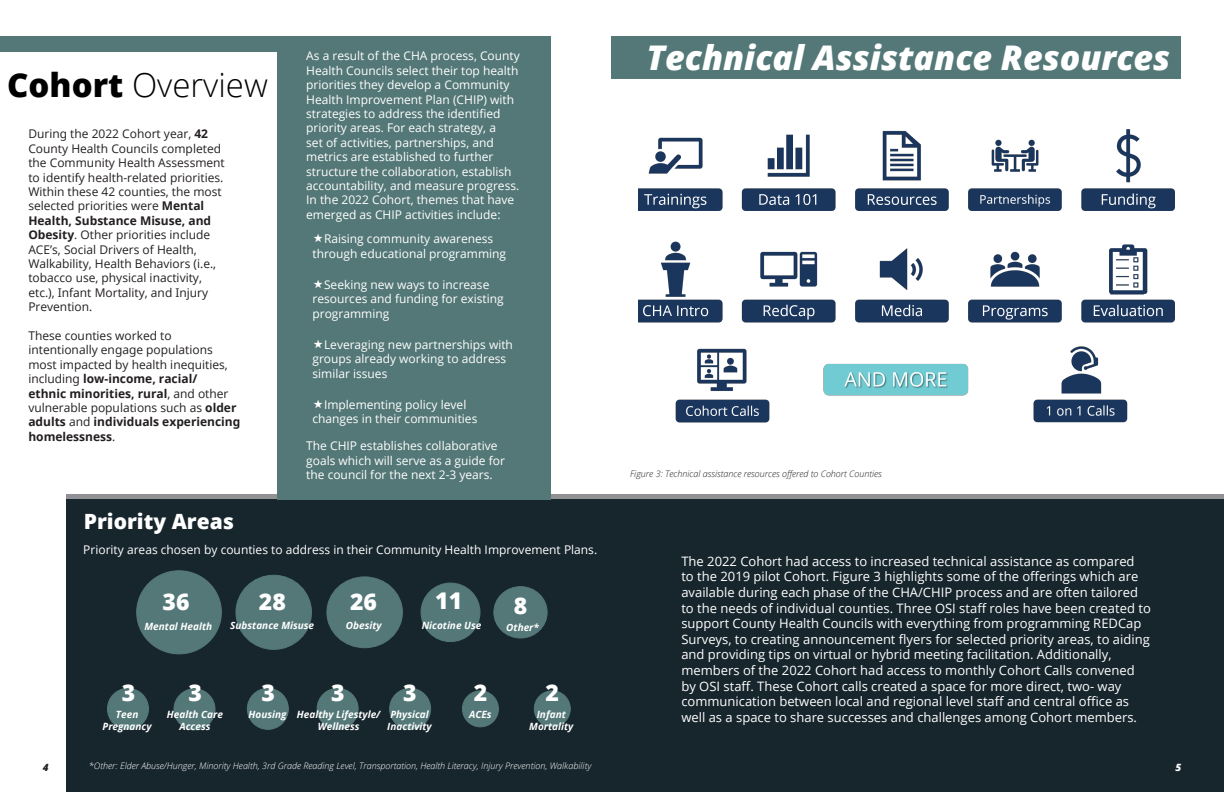
<style>
.page{position:relative;width:1224px;height:792px;background:#fff}
.page>*{position:absolute;margin:0;border:0;box-sizing:border-box;transform-origin:0 0}
.t1{font:italic 800 34px "Open Sans";color:#fff}
.t2{font:300 33px "Open Sans";color:#000}
.t3{font:800 23px "Open Sans";color:#fff}
.t4{font:800 21px "Open Sans";color:#fff}
.t5{font:13px/15.6px "Open Sans";color:#fff}
.t6{font:12px/14.4px "Open Sans";color:#fff}
.t7{font:12px/14.4px "Open Sans";color:#231f20}
.t8{font:italic 700 10px "Open Sans";color:#fff}
.t9{font:italic 800 10px "Open Sans";color:#231f20}
.t10{font:italic 800 10px "Open Sans";color:#fff}
.t11{font:italic 300 9px "Open Sans";color:#fff}
.t12{font:italic 300 9px "Open Sans";color:#231f20}
.s1{font-weight:800}
.s2{font-weight:700}
</style>
<div class="page">
<div style="left:612px;top:36px;width:569px;height:43px;background:#547777"></div>
<div style="left:66px;top:497px;width:1158px;height:295px;background:#17252d"></div>
<div style="left:169px;top:494px;width:1055px;height:5px;background:#919295"></div>
<div style="left:66px;top:494px;width:103px;height:5px;background:#919295"></div>
<div style="left:277px;top:36px;width:273px;height:463px;background:#547777"></div>
<div style="left:0;top:36px;width:290px;height:15px;background:#547777"></div>
<img style="left:638px;top:129px;width:536px;height:294px">
<div style="left:137px;top:571px;width:84px;height:83px;background:#547777;border-radius:50%"></div>
<div style="left:421px;top:583px;width:59px;height:59px;background:#547777;border-radius:50%"></div>
<div style="left:421px;top:583px;width:59px;height:59px;border:1px solid #547777;border-radius:50%"></div>
<div style="left:236px;top:575px;width:75px;height:74px;background:#547777;border-radius:50%"></div>
<div style="left:235px;top:575px;width:77px;height:75px;border:1px solid #547777;border-radius:50%"></div>
<div style="left:327px;top:577px;width:75px;height:71px;background:#547777;border-radius:50%"></div>
<div style="left:326px;top:576px;width:77px;height:72px;border:1px solid #547777;border-radius:50%"></div>
<div style="left:494px;top:587px;width:53px;height:51px;background:#547777;border-radius:50%"></div>
<div style="left:493px;top:586px;width:55px;height:52px;border:1px solid #547777;border-radius:50%"></div>
<div style="left:174px;top:689px;width:41px;height:41px;background:#547777;border-radius:50%"></div>
<div style="left:174px;top:688px;width:42px;height:42px;border:1px solid #547777;border-radius:50%"></div>
<div style="left:317px;top:688px;width:41px;height:41px;background:#547777;border-radius:50%"></div>
<div style="left:317px;top:688px;width:42px;height:42px;border:1px solid #547777;border-radius:50%"></div>
<div style="left:247px;top:688px;width:41px;height:41px;background:#547777;border-radius:50%"></div>
<div style="left:247px;top:688px;width:42px;height:42px;border:1px solid #547777;border-radius:50%"></div>
<div style="left:390px;top:688px;width:41px;height:41px;background:#547777;border-radius:50%"></div>
<div style="left:389px;top:688px;width:42px;height:42px;border:1px solid #547777;border-radius:50%"></div>
<div style="left:107px;top:688px;width:41px;height:41px;background:#547777;border-radius:50%"></div>
<div style="left:107px;top:688px;width:42px;height:42px;border:1px solid #547777;border-radius:50%"></div>
<div style="left:462px;top:691px;width:36px;height:36px;background:#547777;border-radius:50%"></div>
<div style="left:462px;top:690px;width:37px;height:37px;border:1px solid #547777;border-radius:50%"></div>
<div style="left:534px;top:691px;width:36px;height:36px;background:#547777;border-radius:50%"></div>
<div style="left:534px;top:690px;width:37px;height:37px;border:1px solid #547777;border-radius:50%"></div>
<p class="t2" style="left:7px;top:63px;width:262px"><span class="s1">Cohort</span> Overview</p>
<p class="t7" style="left:28px;top:126px;width:198px">During the 2022 Cohort year, <span class="s2">42<br></span>County Health Councils completed the Community Health Assessment to identify health-related priorities.<br>Within these 42 counties, the most selected priorities were <span class="s2">Mental Health, Substance Misuse, and Obesity</span>. Other priorities include ACE’s, Social Drivers of Health, Walkability, Health Behaviors (i.e., tobacco use, physical inactivity, etc.), Infant Mortality, and Injury Prevention.</p>
<p class="t7" style="left:28px;top:328px;width:214px">These counties worked to intentionally engage populations most impacted by health inequities, including <span class="s2">low-income, racial/<br>ethnic minorities, rural</span>, and other vulnerable populations such as <span class="s2">older adults</span> and <span class="s2">individuals experiencing homelessness</span>.</p>
<p class="t4" style="left:84px;top:506px;width:152px">Priority Areas</p>
<p class="t6" style="left:306px;top:49px;width:215px">As a result of the CHA process, County Health Councils select their top health priorities they develop a Community Health Improvement Plan (CHIP) with strategies to address the identified priority areas. For each strategy, a<br>set of activities, partnerships, and metrics are established to further structure the collaboration, establish accountability, and measure progress.<br>In the 2022 Cohort, themes that have emerged as CHIP activities include:</p>
<p class="t6" style="left:312px;top:231px;width:195px;text-align:center">Raising community awareness through educational programming</p>
<p class="t6" style="left:312px;top:277px;width:193px;text-indent:12px">Seeking new ways to increase resources and funding for existing programming</p>
<p class="t6" style="left:312px;top:337px;width:202px;text-indent:12px">Leveraging new partnerships with groups already working to address similar issues</p>
<p class="t6" style="left:312px;top:397px;width:166px;text-align:center">Implementing policy level changes in their communities</p>
<p class="t6" style="left:306px;top:439px;width:200px">The CHIP establishes collaborative goals which will serve as a guide for the council for the next 2-3 years.</p>
<p class="t6" style="left:83px;top:542px;width:515px">Priority areas chosen by counties to address in their Community Health Improvement Plans.</p>
<p class="t9" style="left:43px;top:760px;width:7px">4</p>
<p class="t3" style="left:163px;top:584px;width:28px">36</p>
<p class="t8" style="left:145px;top:619px;width:69px">Mental Health</p>
<p class="t3" style="left:259px;top:584px;width:28px">28</p>
<p class="t3" style="left:435px;top:584px;width:28px">11</p>
<p class="t8" style="left:230px;top:619px;width:85px">Substance Misuse</p>
<p class="t3" style="left:350px;top:584px;width:28px">26</p>
<p class="t8" style="left:346px;top:619px;width:37px">Obesity</p>
<p class="t8" style="left:422px;top:619px;width:61px">Nicotine Use</p>
<p class="t3" style="left:514px;top:588px;width:15px">8</p>
<p class="t8" style="left:506px;top:620px;width:34px">Other*</p>
<p class="t3" style="left:122px;top:675px;width:15px">3</p>
<p class="t8" style="left:116px;top:707px;width:24px">Teen</p>
<p class="t8" style="left:103px;top:719px;width:51px">Pregnancy</p>
<p class="t3" style="left:188px;top:675px;width:15px">3</p>
<p class="t8" style="left:167px;top:707px;width:58px">Health Care</p>
<p class="t8" style="left:180px;top:719px;width:32px">Access</p>
<p class="t3" style="left:262px;top:675px;width:15px">3</p>
<p class="t8" style="left:249px;top:707px;width:40px">Housing</p>
<p class="t3" style="left:331px;top:675px;width:15px">3</p>
<p class="t8" style="left:297px;top:707px;width:85px">Healthy Lifestyle/</p>
<p class="t8" style="left:318px;top:719px;width:43px">Wellness</p>
<p class="t3" style="left:403px;top:675px;width:15px">3</p>
<p class="t8" style="left:390px;top:707px;width:40px">Physical</p>
<p class="t8" style="left:387px;top:719px;width:46px">Inactivity</p>
<p class="t3" style="left:474px;top:675px;width:15px">2</p>
<p class="t8" style="left:469px;top:707px;width:24px">ACEs</p>
<p class="t3" style="left:545px;top:675px;width:15px">2</p>
<p class="t8" style="left:537px;top:707px;width:31px">Infant</p>
<p class="t8" style="left:529px;top:719px;width:46px">Mortality</p>
<p class="t11" style="left:89px;top:760px;width:504px">*Other: Elder Abuse/Hunger, Minority Health, 3rd Grade Reading Level, Transportation, Health Literacy, Injury Prevention, Walkability</p>
<p class="t1" style="left:646px;top:31px;width:525px">Technical Assistance Resources</p>
<p class="t12" style="left:630px;top:468px;width:253px">Figure 3: Technical assistance resources offered to Cohort Counties</p>
<p class="t5" style="left:681px;top:553px;width:471px">The 2022 Cohort had access to increased technical assistance as compared<br>to the 2019 pilot Cohort. Figure 3 highlights some of the offerings which are available during each phase of the CHA/CHIP process and are often tailored to the needs of individual counties. Three OSI staff roles have been created to support County Health Councils with everything from programming REDCap Surveys, to creating announcement flyers for selected priority areas, to aiding and providing tips on virtual or hybrid meeting facilitation. Additionally, members of the 2022 Cohort had access to monthly Cohort Calls convened by OSI staff. These Cohort calls created a space for more direct, two- way communication between local and regional level staff and central office as well as a space to share successes and challenges among Cohort members.</p>
<p class="t10" style="left:1175px;top:760px;width:7px">5</p>
</div>
